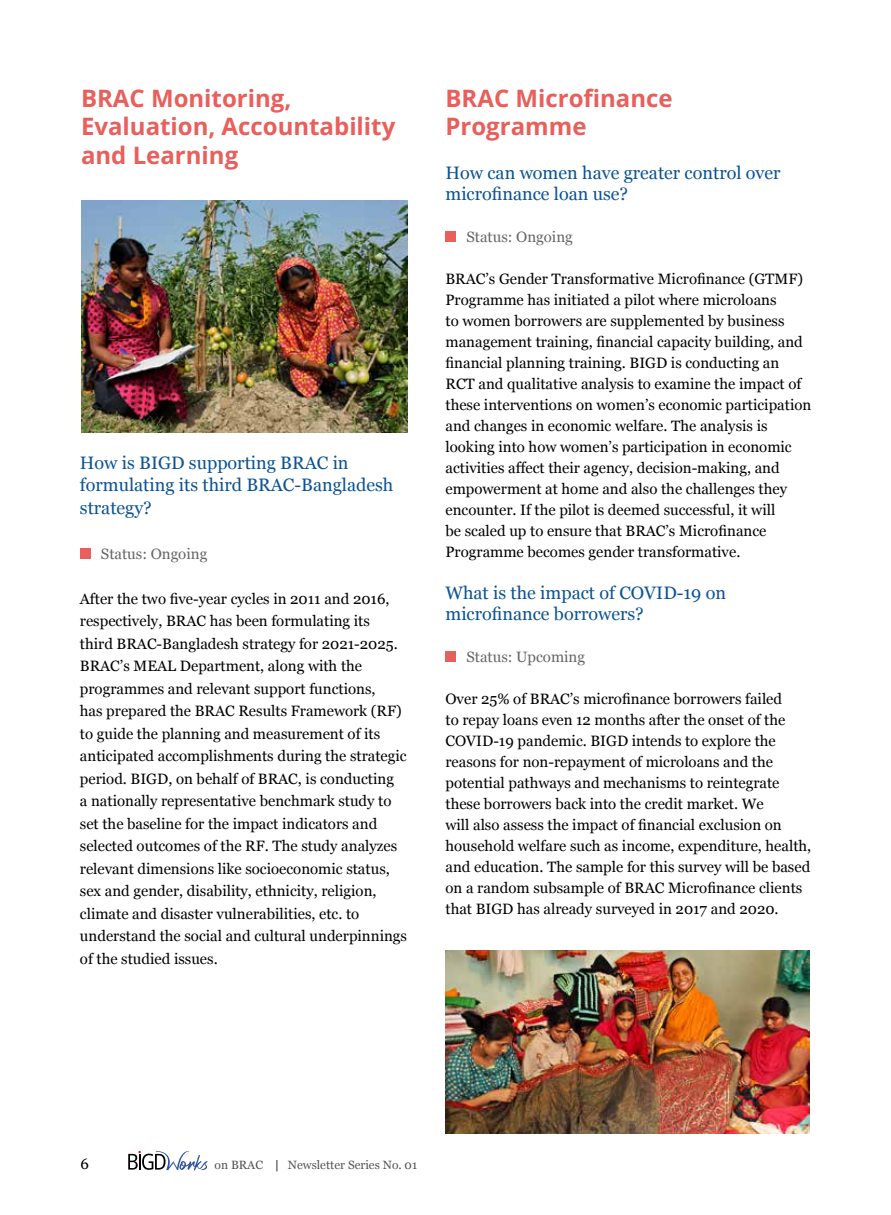
<style>
.page{position:relative;width:891px;height:1215px;background:#fff}
.page>*{position:absolute;margin:0;border:0;box-sizing:border-box;transform-origin:0 0}
.t1{font:700 24px/28.8px "Open Sans";color:#e85f5c}
.t2{font:18px/21px "Georgia";color:#0b5394}
.t3{font:15px/21px "Georgia";color:#000}
.t4{font:15px "Georgia";color:#666}
.t5{font:12px "Georgia";color:#535454}
.s1{color:#000}
</style>
<div class="page">
<svg style="left:128px;top:1151px;width:80px;height:19px"></svg>
<img style="left:81px;top:200px;width:326px;height:233px">
<img style="left:446px;top:951px;width:364px;height:183px">
<div style="left:446px;top:231px;width:10px;height:11px;background:#e85f5c"></div>
<div style="left:446px;top:651px;width:10px;height:11px;background:#e85f5c"></div>
<div style="left:80px;top:548px;width:11px;height:11px;background:#e85f5c"></div>
<h1 class="t1" style="left:81px;top:83px;width:316px">BRAC Monitoring,<br>Evaluation, Accountability and Learning</h1>
<h1 class="t1" style="left:446px;top:83px;width:229px">BRAC Microfinance<br>Programme</h1>
<p class="t2" style="left:446px;top:162px;width:337px">How can women have greater control over microfinance loan use?</p>
<p class="t4" style="left:466px;top:226px;width:108px">Status: Ongoing</p>
<p class="t3" style="left:446px;top:268px;width:367px">BRAC’s Gender Transformative Microfinance (GTMF)<br>Programme has initiated a pilot where microloans<br>to women borrowers are supplemented by business management training, financial capacity building, and financial planning training. BIGD is conducting an RCT and qualitative analysis to examine the impact of these interventions on women’s economic participation and changes in economic welfare. The analysis is looking into how women’s participation in economic activities affect their agency, decision-making, and empowerment at home and also the challenges they encounter. If the pilot is deemed successful, it will<br>be scaled up to ensure that BRAC’s Microfinance Programme becomes gender transformative.</p>
<p class="t2" style="left:446px;top:582px;width:282px">What is the impact of COVID-19 on microfinance borrowers?</p>
<p class="t4" style="left:466px;top:646px;width:120px">Status: Upcoming</p>
<p class="t3" style="left:446px;top:688px;width:367px">Over 25% of BRAC’s microfinance borrowers failed<br>to repay loans even 12 months after the onset of the COVID-19 pandemic. BIGD intends to explore the reasons for non-repayment of microloans and the potential pathways and mechanisms to reintegrate these borrowers back into the credit market. We<br>will also assess the impact of financial exclusion on household welfare such as income, expenditure, health, and education. The sample for this survey will be based on a random subsample of BRAC Microfinance clients that BIGD has already surveyed in 2017 and 2020.</p>
<p class="t2" style="left:80px;top:451px;width:315px;line-height:22.5px">How is BIGD supporting BRAC in formulating its third BRAC-Bangladesh strategy?</p>
<p class="t4" style="left:101px;top:543px;width:108px">Status: Ongoing</p>
<p class="t3" style="left:80px;top:587px;width:329px;line-height:22.5px">After the two five-year cycles in 2011 and 2016, respectively, BRAC has been formulating its<br>third BRAC-Bangladesh strategy for 2021-2025.<br>BRAC’s MEAL Department, along with the programmes and relevant support functions,<br>has prepared the BRAC Results Framework (RF) to guide the planning and measurement of its anticipated accomplishments during the strategic period. BIGD, on behalf of BRAC, is conducting<br>a nationally representative benchmark study to set the baseline for the impact indicators and selected outcomes of the RF. The study analyzes relevant dimensions like socioeconomic status, sex and gender, disability, ethnicity, religion, climate and disaster vulnerabilities, etc. to understand the social and cultural underpinnings of the studied issues.</p>
<p class="t3" style="left:81px;top:1152px;width:10px">6</p>
<p class="t5" style="left:215px;top:1156px;width:204px">on BRAC <span class="s1">|</span> Newsletter Series No. 01</p>
</div>
